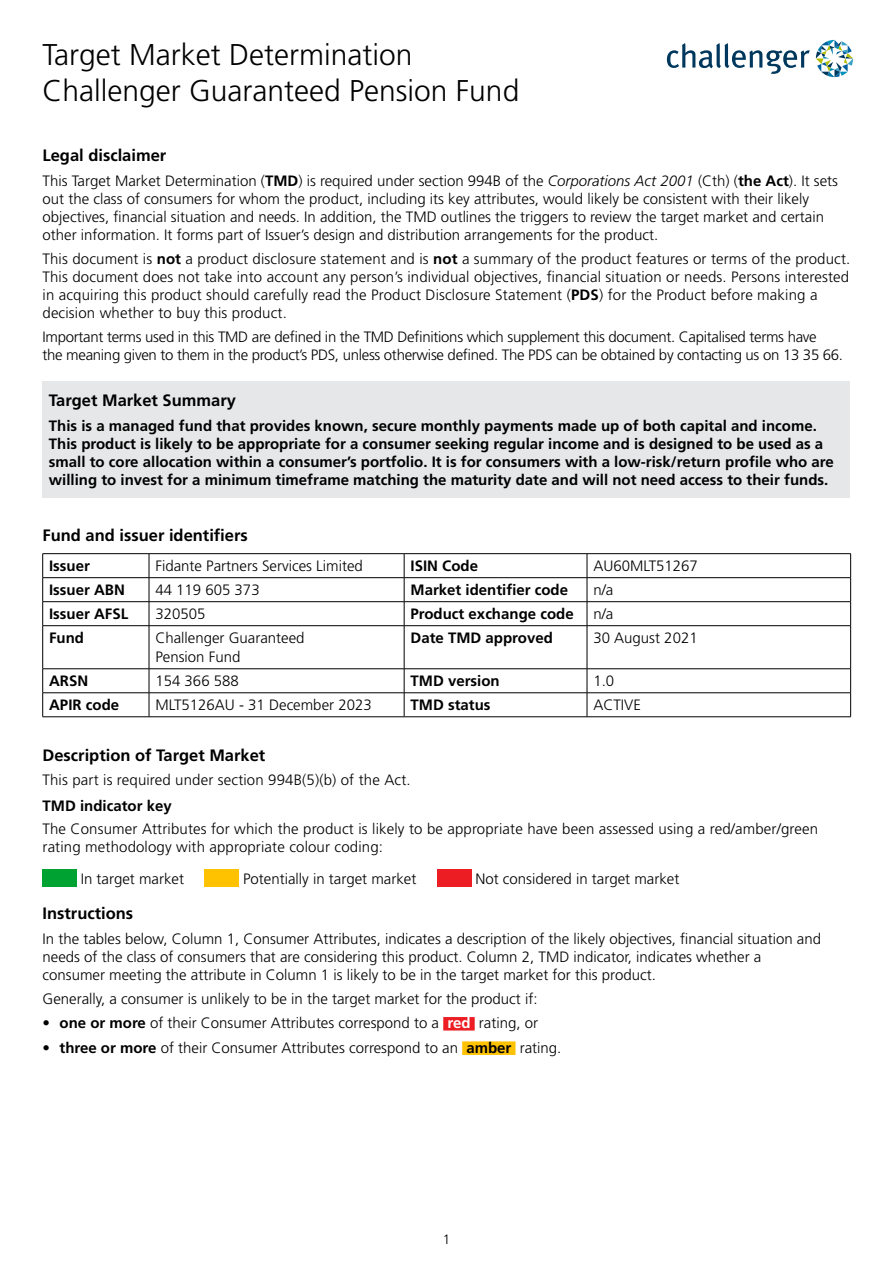
<style>
.page{position:relative;width:893px;height:1263px;background:#fff}
.page>*{position:absolute;margin:0;border:0;box-sizing:border-box;transform-origin:0 0}
.t1{font:300 30px/36px "Frutiger";color:#000}
.t2{font:700 16.5px "Frutiger";color:#000}
.t3{font:300 15px/18px "Frutiger";color:#000}
.t4{font:700 15px/18px "Frutiger";color:#000}
.t5{font:300 15px/18px "Frutiger";letter-spacing:-.02em;color:#000}
.t6{font:300 15px "Frutiger LT Std";color:#000}
.t7{font:300 13.5px "Frutiger";color:#000}
.s1{font-family:"Frutiger LT Std"}
.s2{font-weight:700}
.s3{font-style:italic}
.s4{font-family:"Frutiger"}
.s5{font-weight:700;color:#fff}
</style>
<div class="page">
<div style="left:443px;top:1017px;width:32px;height:13px;background:#ed1d24"></div>
<div style="left:462px;top:1041px;width:54px;height:14px;background:#ffc200"></div>
<div style="left:43px;top:381px;width:807px;height:116px;background:#e6e7e8"></div>
<hr style="left:43px;top:553px;width:106px;height:1px;background:#000">
<hr style="left:149px;top:553px;width:255px;height:1px;background:#000">
<hr style="left:404px;top:553px;width:183px;height:1px;background:#000">
<hr style="left:587px;top:553px;width:264px;height:1px;background:#000">
<hr style="left:43px;top:577px;width:106px;height:1px;background:#000">
<hr style="left:149px;top:577px;width:255px;height:1px;background:#000">
<hr style="left:404px;top:577px;width:183px;height:1px;background:#000">
<hr style="left:587px;top:577px;width:264px;height:1px;background:#000">
<hr style="left:43px;top:601px;width:106px;height:1px;background:#000">
<svg style="left:42px;top:554px;width:1px;height:71px"></svg>
<hr style="left:149px;top:601px;width:255px;height:1px;background:#000">
<svg style="left:149px;top:554px;width:1px;height:71px"></svg>
<hr style="left:404px;top:601px;width:183px;height:1px;background:#000">
<svg style="left:404px;top:554px;width:1px;height:71px"></svg>
<hr style="left:587px;top:601px;width:264px;height:1px;background:#000">
<svg style="left:587px;top:554px;width:1px;height:71px"></svg>
<svg style="left:850px;top:554px;width:1px;height:71px"></svg>
<hr style="left:43px;top:625px;width:106px;height:1px;background:#000">
<hr style="left:42px;top:626px;width:1px;height:43px;background:#000">
<hr style="left:149px;top:625px;width:255px;height:1px;background:#000">
<hr style="left:149px;top:626px;width:1px;height:43px;background:#000">
<hr style="left:404px;top:625px;width:183px;height:1px;background:#000">
<hr style="left:404px;top:626px;width:1px;height:43px;background:#000">
<hr style="left:587px;top:625px;width:264px;height:1px;background:#000">
<hr style="left:587px;top:626px;width:1px;height:43px;background:#000">
<hr style="left:850px;top:626px;width:1px;height:43px;background:#000">
<hr style="left:43px;top:668px;width:106px;height:1px;background:#000">
<hr style="left:149px;top:668px;width:255px;height:1px;background:#000">
<hr style="left:404px;top:668px;width:183px;height:1px;background:#000">
<hr style="left:587px;top:668px;width:264px;height:1px;background:#000">
<hr style="left:43px;top:692px;width:106px;height:1px;background:#000">
<svg style="left:42px;top:669px;width:1px;height:48px"></svg>
<hr style="left:149px;top:692px;width:255px;height:1px;background:#000">
<svg style="left:149px;top:669px;width:1px;height:47px"></svg>
<hr style="left:404px;top:692px;width:183px;height:1px;background:#000">
<svg style="left:404px;top:669px;width:1px;height:47px"></svg>
<hr style="left:587px;top:692px;width:264px;height:1px;background:#000">
<svg style="left:587px;top:669px;width:1px;height:47px"></svg>
<svg style="left:850px;top:669px;width:1px;height:47px"></svg>
<hr style="left:43px;top:716px;width:106px;height:1px;background:#000">
<hr style="left:149px;top:716px;width:255px;height:1px;background:#000">
<hr style="left:404px;top:716px;width:183px;height:1px;background:#000">
<hr style="left:587px;top:716px;width:264px;height:1px;background:#000">
<div style="left:43px;top:870px;width:34px;height:17px;background:#00a332"></div>
<div style="left:205px;top:870px;width:34px;height:17px;background:#ffc200"></div>
<div style="left:437px;top:870px;width:34px;height:17px;background:#ed1d24"></div>
<svg style="left:667px;top:43px;width:143px;height:31px"></svg>
<svg style="left:816px;top:40px;width:37px;height:37px"></svg>
<h1 class="t1" style="left:43px;top:37px;width:478px">Target Market Determination<br><span class="s1">Challenger</span> Guaranteed Pension Fund</h1>
<p class="t2" style="left:43px;top:146px;width:125px">Legal disclaimer</p>
<p class="t3" style="left:43px;top:172px;width:797px">This Target Market Determination (<span class="s2">TMD</span>) is required under section 994B of the <span class="s3">Corporations Act 2001</span> (Cth) (<span class="s2">the Act</span>). It sets out the class of consumers for whom the product, including its key attributes, would likely be consistent with their likely objectives, financial situation and needs. In addition, the TMD outlines the triggers to review the target market and certain other information. It forms part of Issuer’s design and distribution arrangements for the product.</p>
<p class="t3" style="left:43px;top:250px;width:809px">This document is <span class="s2">not</span> a product disclosure statement and is <span class="s2">not</span> a summary of the product features or terms of the product.<br>This document does not take into account any person’s individual objectives, financial situation or needs. Persons interested in acquiring this product should carefully read the Product Disclosure Statement (<span class="s2">PDS</span>) for the Product before making a decision whether to buy this product.</p>
<p class="t5" style="left:43px;top:328px;width:802px">Important terms used in this TMD are defined in the TMD Definitions which supplement this document. Capitalised terms have<br>the meaning given to them in the product’s PDS, unless otherwise defined. The PDS can be obtained by contacting us on 13 35 66.</p>
<p class="t2" style="left:49px;top:391px;width:189px">Target Market Summary</p>
<p class="t4" style="left:49px;top:417px;width:786px">This is a managed fund that provides known, secure monthly payments made up of both capital and income.<br>This product is likely to be appropriate for a consumer seeking regular income and is designed to be used as a small to core allocation within a consumer’s portfolio. It is for consumers with a low-risk/return profile who are willing to invest for a minimum timeframe matching the maturity date and will not need access to their funds.</p>
<p class="t2" style="left:43px;top:526px;width:207px">Fund and issuer identifiers</p>
<p class="t4" style="left:49px;top:557px;width:42px">Issuer</p>
<p class="t3" style="left:155px;top:557px;width:209px">Fidante Partners Services Limited</p>
<p class="t4" style="left:411px;top:557px;width:69px">ISIN Code</p>
<p class="t3" style="left:593px;top:557px;width:106px">AU60MLT51267</p>
<p class="t4" style="left:49px;top:581px;width:77px">Issuer ABN</p>
<p class="t3" style="left:155px;top:581px;width:106px">44 119 605 373</p>
<p class="t4" style="left:411px;top:581px;width:159px">Market identifier code</p>
<p class="t3" style="left:593px;top:581px;width:22px">n/a</p>
<p class="t4" style="left:49px;top:605px;width:81px">Issuer AFSL</p>
<p class="t3" style="left:155px;top:605px;width:52px">320505</p>
<p class="t4" style="left:411px;top:605px;width:165px">Product exchange code</p>
<p class="t3" style="left:593px;top:605px;width:22px">n/a</p>
<p class="t4" style="left:49px;top:629px;width:36px">Fund</p>
<p class="t6" style="left:155px;top:630px;width:151px">Challenger <span class="s4">Guaranteed</span></p>
<p class="t3" style="left:155px;top:648px;width:87px">Pension Fund</p>
<p class="t4" style="left:411px;top:629px;width:144px">Date TMD approved</p>
<p class="t3" style="left:593px;top:629px;width:106px">30 August 2021</p>
<p class="t4" style="left:49px;top:672px;width:41px">ARSN</p>
<p class="t3" style="left:155px;top:672px;width:85px">154 366 588</p>
<p class="t4" style="left:411px;top:672px;width:91px">TMD version</p>
<p class="t3" style="left:593px;top:672px;width:22px">1.0</p>
<p class="t4" style="left:49px;top:696px;width:72px">APIR code</p>
<p class="t6" style="left:155px;top:697px;width:218px"><span class="s4">MLT5126AU</span> - 31 December 2023</p>
<p class="t4" style="left:411px;top:696px;width:81px">TMD status</p>
<p class="t6" style="left:593px;top:697px;width:49px">ACTIVE</p>
<p class="t2" style="left:43px;top:745px;width:224px">Description of Target Market</p>
<p class="t3" style="left:43px;top:771px;width:370px">This part is required under section 994B(5)(b) of the Act.</p>
<p class="t4" style="left:43px;top:797px;width:131px">TMD indicator key</p>
<p class="t3" style="left:43px;top:820px;width:777px">The Consumer Attributes for which the product is likely to be appropriate have been assessed using a red/amber/green rating methodology with appropriate colour coding:</p>
<p class="t3" style="left:81px;top:870px;width:105px">In target market</p>
<p class="t3" style="left:243px;top:870px;width:175px">Potentially in target market</p>
<p class="t3" style="left:475px;top:870px;width:205px">Not considered in target market</p>
<p class="t2" style="left:43px;top:904px;width:92px">Instructions</p>
<p class="t3" style="left:43px;top:929px;width:780px">In the tables below, Column 1, Consumer Attributes, indicates a description of the likely objectives, financial situation and needs of the class of consumers that are considering this product. Column 2, TMD indicator, indicates whether a consumer meeting the attribute in <span class="s1">C</span>olumn 1 is likely to be in the target market for this product.</p>
<p class="t3" style="left:43px;top:990px;width:497px">Generally, a consumer is unlikely to be in the target market for the product if:</p>
<p class="t3" style="left:43px;top:1014px;width:497px">• <span class="s2">one or more</span> of their Consumer Attributes correspond to a <span class="s5">red</span> rating, or</p>
<p class="t3" style="left:43px;top:1039px;width:520px">• <span class="s2">three or more</span> of their Consumer Attributes correspond to an <span class="s2">amber</span> rating.</p>
<p class="t7" style="left:443px;top:1231px;width:9px">1</p>
</div>
